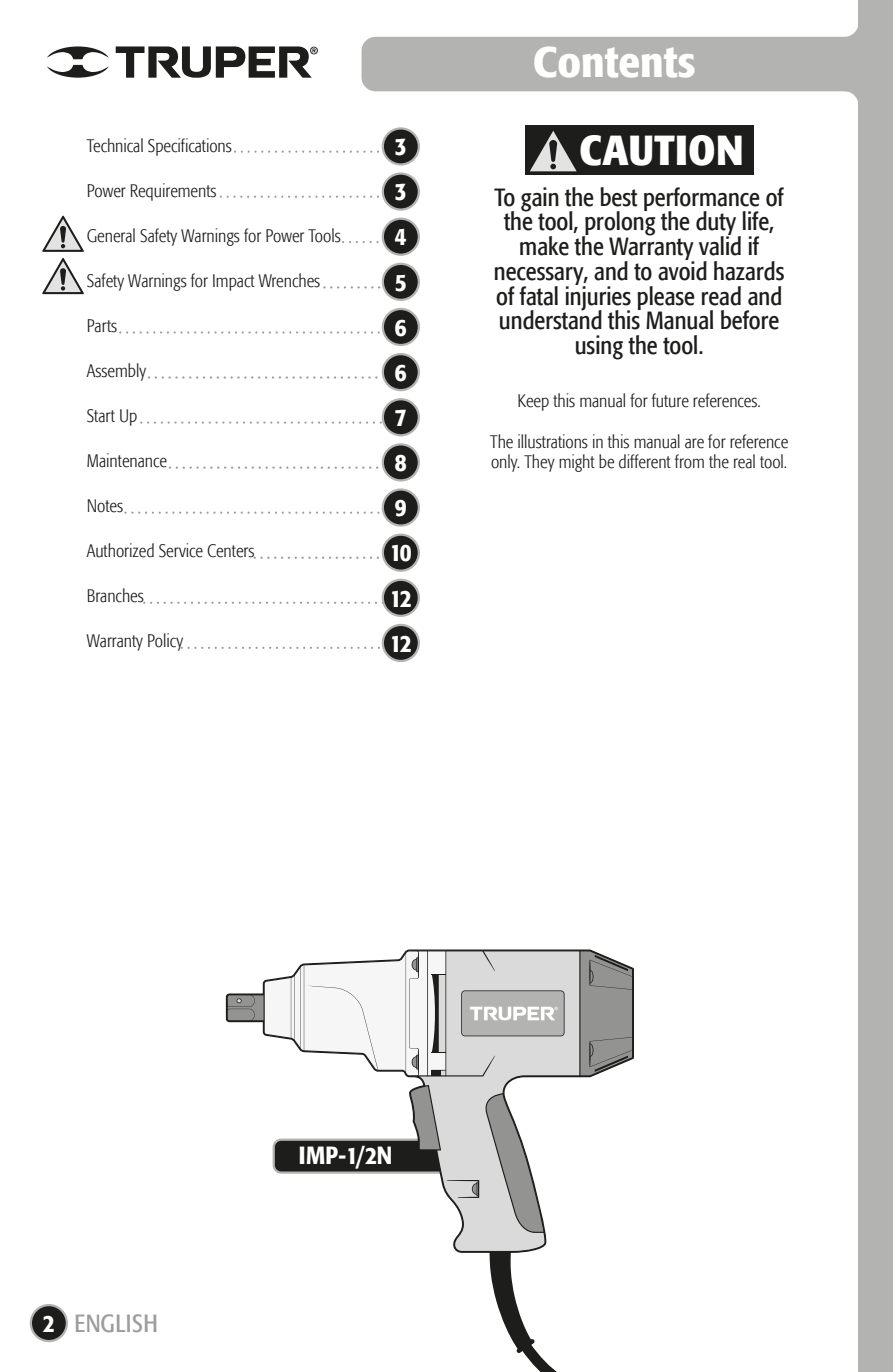
<style>
.page{position:relative;width:893px;height:1372px;background:#fff}
.page>*{position:absolute;margin:0;border:0;box-sizing:border-box;transform-origin:0 0}
.t1{font:500 condensed 42.52px "Formata";color:#fff;scale:1.11 1}
.t2{font:700 condensed 41.62px "Formata";letter-spacing:.01em;color:#fff}
.t3{font:condensed 24.75px/24.8px "Formata";color:#1d1d1c;text-align:center}
.t4{font:500 condensed 24.75px/45.2px "Formata";letter-spacing:-.035em;color:#fff}
.t5{font:condensed 24.75px "Formata";letter-spacing:.02em;color:#9c9c9c}
.t6{font:300 condensed 18px/20.2px "Formata";color:#1d1d1c}
</style>
<div class="page">
<div style="left:858px;top:0;width:35px;height:1371px;background:#b3b3b2"></div>
<div style="left:361px;top:37px;width:497px;height:54px;background:#b3b3b2;border-radius:14px"></div>
<svg style="left:844px;top:27px;width:14px;height:74px"></svg>
<svg style="left:235px;top:150px;width:148px;height:3px"></svg>
<svg style="left:221px;top:195px;width:162px;height:3px"></svg>
<svg style="left:343px;top:241px;width:40px;height:2px"></svg>
<svg style="left:324px;top:286px;width:59px;height:2px"></svg>
<svg style="left:120px;top:331px;width:263px;height:2px"></svg>
<svg style="left:149px;top:376px;width:234px;height:2px"></svg>
<svg style="left:141px;top:421px;width:242px;height:2px"></svg>
<svg style="left:170px;top:466px;width:213px;height:3px"></svg>
<svg style="left:126px;top:511px;width:257px;height:3px"></svg>
<svg style="left:255px;top:556px;width:128px;height:3px"></svg>
<svg style="left:144px;top:601px;width:239px;height:3px"></svg>
<svg style="left:182px;top:646px;width:201px;height:3px"></svg>
<svg style="left:489px;top:1252px;width:67px;height:119px"></svg>
<svg style="left:406px;top:950px;width:227px;height:301px"></svg>
<svg style="left:272px;top:1084px;width:273px;height:148px"></svg>
<svg style="left:461px;top:990px;width:103px;height:46px;background:#b8b8b7"></svg>
<svg style="left:226px;top:950px;width:220px;height:126px"></svg>
<svg style="left:47px;top:46px;width:271px;height:32px"></svg>
<div style="left:31px;top:1304px;width:36px;height:36px;background:#1d1d1c;border-radius:50%"></div>
<div style="left:30px;top:1303px;width:38px;height:39px;border:2px solid #b3b3b2;border-radius:50%"></div>
<div style="left:383px;top:128px;width:36px;height:36px;background:#1d1d1c;border-radius:50%"></div>
<div style="left:382px;top:127px;width:38px;height:38px;border:2px solid #b3b3b2;border-radius:50%"></div>
<div style="left:383px;top:173px;width:36px;height:36px;background:#1d1d1c;border-radius:50%"></div>
<div style="left:382px;top:172px;width:38px;height:39px;border:2px solid #b3b3b2;border-radius:50%"></div>
<div style="left:383px;top:219px;width:36px;height:36px;background:#1d1d1c;border-radius:50%"></div>
<div style="left:382px;top:217px;width:38px;height:39px;border:2px solid #b3b3b2;border-radius:50%"></div>
<div style="left:383px;top:264px;width:36px;height:36px;background:#1d1d1c;border-radius:50%"></div>
<div style="left:382px;top:263px;width:38px;height:38px;border:2px solid #b3b3b2;border-radius:50%"></div>
<div style="left:383px;top:309px;width:36px;height:36px;background:#1d1d1c;border-radius:50%"></div>
<div style="left:382px;top:308px;width:38px;height:38px;border:2px solid #b3b3b2;border-radius:50%"></div>
<div style="left:383px;top:354px;width:36px;height:36px;background:#1d1d1c;border-radius:50%"></div>
<div style="left:382px;top:353px;width:38px;height:38px;border:2px solid #b3b3b2;border-radius:50%"></div>
<div style="left:383px;top:399px;width:36px;height:36px;background:#1d1d1c;border-radius:50%"></div>
<div style="left:382px;top:398px;width:38px;height:38px;border:2px solid #b3b3b2;border-radius:50%"></div>
<div style="left:383px;top:444px;width:36px;height:36px;background:#1d1d1c;border-radius:50%"></div>
<div style="left:382px;top:443px;width:38px;height:38px;border:2px solid #b3b3b2;border-radius:50%"></div>
<div style="left:383px;top:489px;width:36px;height:36px;background:#1d1d1c;border-radius:50%"></div>
<div style="left:382px;top:488px;width:38px;height:38px;border:2px solid #b3b3b2;border-radius:50%"></div>
<div style="left:383px;top:534px;width:36px;height:36px;background:#1d1d1c;border-radius:50%"></div>
<div style="left:382px;top:533px;width:38px;height:39px;border:2px solid #b3b3b2;border-radius:50%"></div>
<div style="left:383px;top:579px;width:36px;height:36px;background:#1d1d1c;border-radius:50%"></div>
<div style="left:382px;top:578px;width:38px;height:39px;border:2px solid #b3b3b2;border-radius:50%"></div>
<div style="left:383px;top:625px;width:36px;height:36px;background:#1d1d1c;border-radius:50%"></div>
<div style="left:382px;top:623px;width:38px;height:39px;border:2px solid #b3b3b2;border-radius:50%"></div>
<svg style="left:42px;top:215px;width:42px;height:37px"></svg>
<svg style="left:42px;top:258px;width:42px;height:36px"></svg>
<div style="left:525px;top:126px;width:229px;height:49px;background:#1d1d1c"></div>
<svg style="left:530px;top:131px;width:47px;height:41px"></svg>
<p class="t6" style="left:87px;top:136px;width:147px">Technical Specifications</p>
<p class="t6" style="left:87px;top:181px;width:131px">Power Requirements</p>
<p class="t6" style="left:87px;top:226px;width:256px">General Safety Warnings for Power Tools</p>
<p class="t6" style="left:87px;top:271px;width:235px">Safety Warnings for Impact Wrenches</p>
<p class="t6" style="left:87px;top:316px;width:32px">Parts</p>
<p class="t6" style="left:87px;top:361px;width:61px">Assembly</p>
<p class="t6" style="left:87px;top:406px;width:52px">Start Up</p>
<p class="t6" style="left:87px;top:451px;width:82px">Maintenance</p>
<p class="t6" style="left:87px;top:496px;width:38px">Notes</p>
<p class="t6" style="left:87px;top:541px;width:169px">Authorized Service Centers</p>
<p class="t6" style="left:87px;top:586px;width:58px">Branches</p>
<p class="t6" style="left:87px;top:631px;width:98px">Warranty Policy</p>
<h3 class="t4" style="left:390px;top:124px;width:23px">3<br>3<br>4<br>5<br>6<br>6<br>7<br>8<br>9<br>10<br>12<br>12</h3>
<h1 class="t1" style="left:533px;top:37px;width:148px">Contents</h1>
<h2 class="t2" style="left:580px;top:124px;width:165px">CAUTION</h2>
<h3 class="t3" style="left:494px;top:185px;width:292px">To gain the best performance of the tool, prolong the duty life, make the Warranty valid if necessary, and to avoid hazards of fatal injuries please read and understand this Manual before using the tool.</h3>
<p class="t6" style="left:517px;top:391px;width:245px">Keep this manual for future references.</p>
<p class="t6" style="left:490px;top:431px;width:300px">The illustrations in this manual are for reference only. They might be different from the real tool.</p>
<h3 class="t4" style="left:43px;top:1300px;width:13px">2</h3>
<h3 class="t5" style="left:74px;top:1308px;width:85px">ENGLISH</h3>
<h3 class="t4" style="left:299px;top:1132px;width:95px">IMP-1/2N</h3>
</div>
